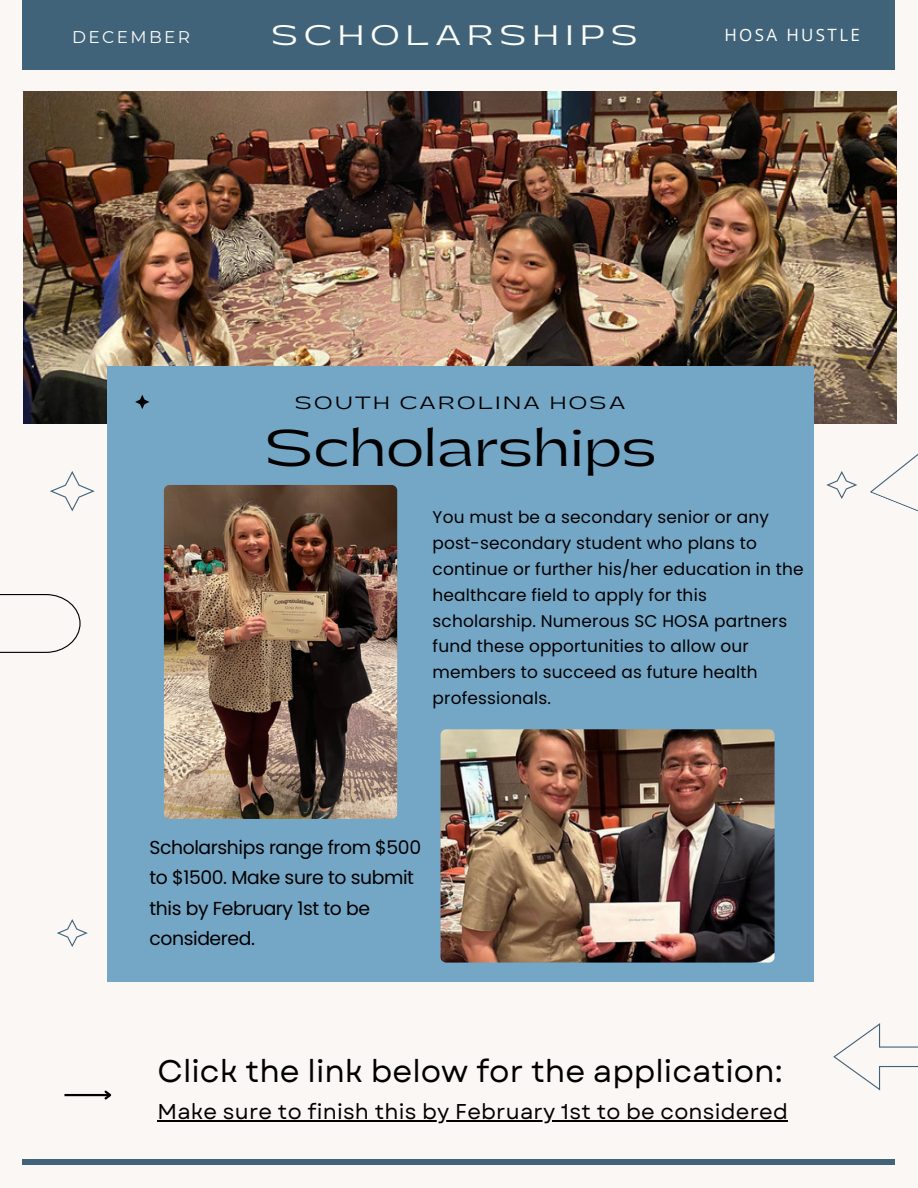
<style>
.page{position:relative;width:918px;height:1188px;background:#faf7f5}
.page>*{position:absolute;margin:0;border:0;box-sizing:border-box;transform-origin:0 0}
.t1{font:49.05px "Gatwick";color:#000}
.t2{font:31.2px "Garet";color:#000}
.t3{font:26.85px "Gatwick";letter-spacing:.225em;color:#fbfefb}
.t4{font:21.45px "Garet";letter-spacing:.01em;color:#000}
.t5{font:18.75px "Poppins";letter-spacing:-.02em;color:#000}
.t6{font:16.95px/25.8px "Poppins";letter-spacing:.01em;color:#000}
.t7{font:16.95px "Gatwick";letter-spacing:.14em;color:#000}
.t8{font:16.95px "Open Sans";letter-spacing:.14em;color:#fbfefb}
.t9{font:16.95px "Montserrat";letter-spacing:.14em;color:#fbfefb}
</style>
<div class="page">
<div style="left:23px;top:0;width:872px;height:69px;background:#416379"></div>
<div style="left:23px;top:1159px;width:872px;height:6px;background:#416379"></div>
<img style="left:24px;top:92px;width:872px;height:331px">
<div style="left:107px;top:366px;width:706px;height:616px;background:#74a6c6"></div>
<svg style="left:135px;top:395px;width:14px;height:14px"></svg>
<hr style="left:64px;top:1094px;width:46px;height:2px;background:#000">
<svg style="left:102px;top:1090px;width:10px;height:10px"></svg>
<svg style="left:833px;top:1023px;width:85px;height:68px"></svg>
<svg style="left:0;top:594px;width:80px;height:58px"></svg>
<svg style="left:870px;top:453px;width:48px;height:59px"></svg>
<svg style="left:50px;top:471px;width:45px;height:40px"></svg>
<svg style="left:57px;top:919px;width:31px;height:28px"></svg>
<svg style="left:826px;top:471px;width:31px;height:28px"></svg>
<img style="left:441px;top:729px;width:334px;height:234px;border-radius:6px">
<img style="left:164px;top:485px;width:233px;height:334px;border-radius:6px">
<hr style="left:158px;top:1121px;width:630px;height:1px;background:#000">
<p class="t3" style="left:271px;top:22px;width:368px">SCHOLARSHIPS</p>
<p class="t9" style="left:72px;top:26px;width:119px">DECEMBER</p>
<p class="t8" style="left:724px;top:23px;width:137px">HOSA HUSTLE</p>
<p class="t7" style="left:295px;top:394px;width:332px">SOUTH CAROLINA HOSA</p>
<p class="t1" style="left:264px;top:424px;width:394px">Scholarships</p>
<p class="t6" style="left:433px;top:504px;width:373px">You must be a secondary senior or any post-secondary student who plans to continue or further his/her education in the healthcare field to apply for this scholarship. Numerous SC HOSA partners fund these opportunities to allow our members to succeed as future health professionals.</p>
<p class="t5" style="left:149px;top:834px;width:273px">Scholarships range from $500</p>
<p class="t5" style="left:149px;top:865px;width:266px">to $1500. Make sure to submit</p>
<p class="t5" style="left:149px;top:895px;width:222px">this by February 1st to be</p>
<p class="t5" style="left:149px;top:925px;width:107px">considered.</p>
<p class="t2" style="left:158px;top:1049px;width:627px">Click the link below for the application:</p>
<p class="t4" style="left:158px;top:1096px;width:632px">Make sure to finish this by February 1st to be considered</p>
</div>
